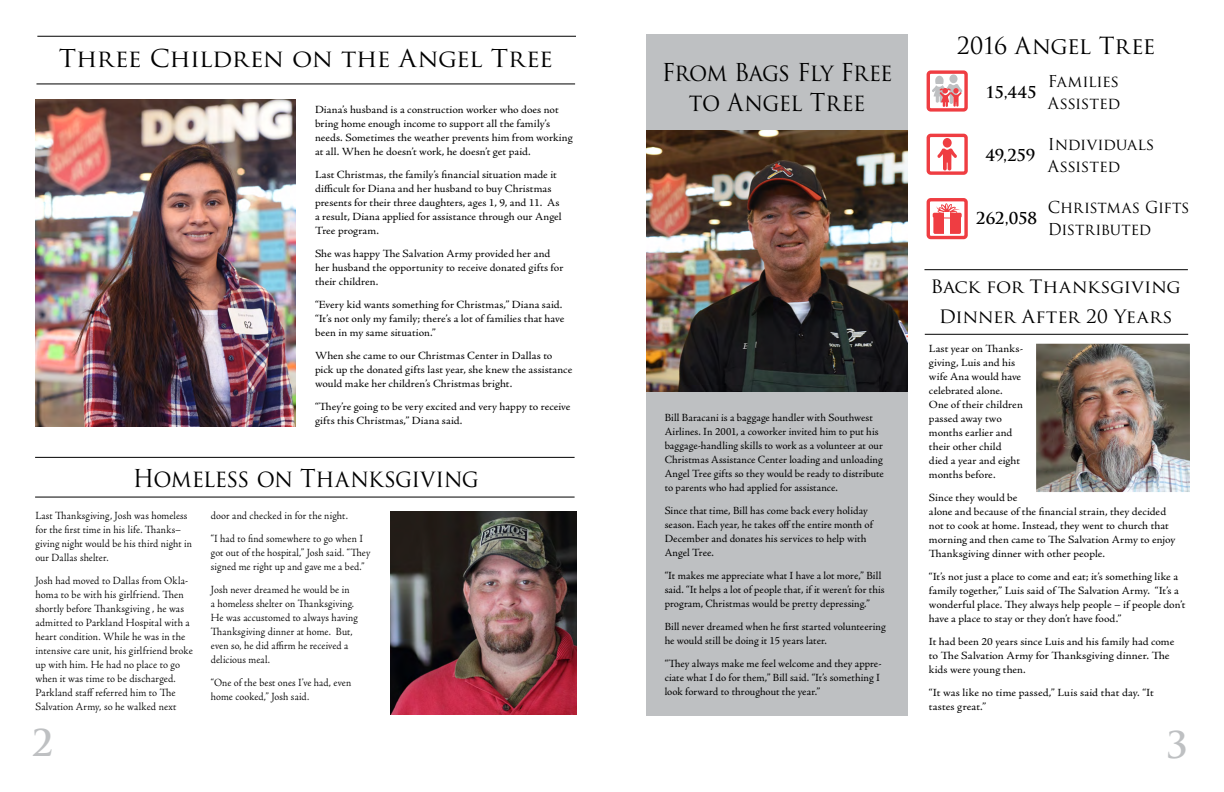
<style>
.page{position:relative;width:1224px;height:792px;background:#fff}
.page>*{position:absolute;margin:0;border:0;box-sizing:border-box;transform-origin:0 0}
.t1{font:700 36px "Trajan Pro";color:#bec0c2}
.t2{font:24px/30px "Trajan Pro";letter-spacing:-.025em;color:#000;text-align:center;scale:.94 1}
.t3{font:24px "Trajan Pro";letter-spacing:-.025em;color:#000;scale:1.05 1}
.t4{font:23px "Trajan Pro";letter-spacing:-.025em;color:#000}
.t5{font:18px/30px "Trajan Pro";letter-spacing:-.015em;color:#000;text-align:center;scale:1.05 1}
.t6{font:16px/22px "Trajan Pro";letter-spacing:-.015em;color:#000}
.t7{font:700 16px "Trajan Pro";letter-spacing:-.015em;color:#000}
.t8{font:11px/14px "Adobe Jenson Pro";letter-spacing:.005em;color:#000;scale:1.05 1}
.t9{font:11px/14px "Adobe Jenson Pro";letter-spacing:.005em;color:#000}
.t10{font:300 11px/14px "Adobe Jenson Pro";letter-spacing:.01em;color:#000;scale:.94 1}
.t11{font:300 11px/14px "Adobe Jenson Pro";letter-spacing:.01em;color:#000;scale:.95 1}
.t12{font:11px/14px "Adobe Jenson Pro";letter-spacing:.005em;color:#000;scale:1.06 1}
</style>
<div class="page">
<img style="left:1036px;top:344px;width:154px;height:148px">
<hr style="left:924px;top:269px;width:264px;height:1px;background:#000">
<hr style="left:925px;top:334px;width:263px;height:1px;background:#000">
<div style="left:647px;top:35px;width:261px;height:681px;background:#bec0c2"></div>
<img style="left:647px;top:130px;width:261px;height:262px">
<hr style="left:37px;top:36px;width:539px;height:1px;background:#000">
<hr style="left:36px;top:84px;width:539px;height:1px;background:#000">
<img style="left:35px;top:100px;width:261px;height:326px">
<hr style="left:35px;top:457px;width:540px;height:1px;background:#000">
<hr style="left:35px;top:497px;width:540px;height:1px;background:#000">
<img style="left:390px;top:511px;width:186px;height:203px">
<div style="left:927px;top:198px;width:41px;height:41px;border:3px solid #ef3d42;border-radius:3px"></div>
<svg style="left:933px;top:203px;width:29px;height:31px"></svg>
<div style="left:927px;top:70px;width:41px;height:42px;border:3px solid #ef3d42;border-radius:3px"></div>
<svg style="left:932px;top:76px;width:31px;height:31px"></svg>
<div style="left:927px;top:134px;width:41px;height:41px;border:3px solid #ef3d42;border-radius:3px"></div>
<div style="left:943px;top:138px;width:9px;height:10px;background:#ef3d42;border-radius:50%"></div>
<svg style="left:937px;top:148px;width:20px;height:22px"></svg>
<h2 class="t3" style="left:59px;top:43px;width:472px">Three Children on the Angel Tree</h2>
<p class="t8" style="left:315px;top:102px;width:247px">Diana’s husband is a construction worker who does not bring home enough income to support all the family’s needs. Sometimes the weather prevents him from working at all. When he doesn’t work, he doesn’t get paid.</p>
<p class="t8" style="left:315px;top:167px;width:236px">Last Christmas, the family’s financial situation made it difficult for Diana and her husband to buy Christmas presents for their three daughters, ages 1, 9, and 11. As a result, Diana applied for assistance through our Angel Tree program.</p>
<p class="t8" style="left:315px;top:246px;width:238px">She was happy The Salvation Army provided her and her husband the opportunity to receive donated gifts for their children.</p>
<p class="t8" style="left:315px;top:297px;width:239px">“Every kid wants something for Christmas,” Diana said. “It’s not only my family; there’s a lot of families that have been in my same situation.”</p>
<p class="t8" style="left:315px;top:348px;width:247px">When she came to our Christmas Center in Dallas to pick up the donated gifts last year, she knew the assistance would make her children’s Christmas bright.</p>
<p class="t8" style="left:315px;top:399px;width:245px">“They’re going to be very excited and very happy to receive gifts this Christmas,” Diana said.</p>
<h2 class="t2" style="left:133px;top:463px;width:370px">Homeless on Thanksgiving</h2>
<p class="t10" style="left:35px;top:509px;width:168px">Last Thanksgiving, Josh was homeless for the first time in his life. Thanks– giving night would be his third night in our Dallas shelter.</p>
<p class="t11" style="left:35px;top:574px;width:167px">Josh had moved to Dallas from Okla&shy;homa to be with his girlfriend. Then shortly before Thanksgiving , he was admitted to Parkland Hospital with a heart condition. While he was in the intensive care unit, his girlfriend broke up with him. He had no place to go when it was time to be discharged.<br>Parkland staff referred him to The Salvation Army, so he walked next</p>
<p class="t11" style="left:211px;top:504px;width:162px;line-height:23px">door and checked in for the night.<br>“I had to find somewhere to go when I</p>
<p class="t10" style="left:211px;top:546px;width:171px">got out of the hospital,” Josh said. “They signed me right up and gave me a bed.”</p>
<p class="t10" style="left:211px;top:583px;width:158px">Josh never dreamed he would be in<br>a homeless shelter on Thanksgiving.<br>He was accustomed to always having<br>Thanksgiving dinner at home. But, even so, he did affirm he received a delicious meal.</p>
<p class="t10" style="left:211px;top:676px;width:151px">“One of the best ones I’ve had, even home cooked,” Josh said.</p>
<h2 class="t2" style="left:662px;top:57px;width:247px">From Bags Fly Free to Angel Tree</h2>
<p class="t9" style="left:665px;top:411px;width:221px">Bill Baracani is a baggage handler with Southwest Airlines. In 2001, a coworker invited him to put his baggage-handling skills to work as a volunteer at our Christmas Assistance Center loading and unloading Angel Tree gifts so they would be ready to distribute to parents who had applied for assistance.</p>
<p class="t9" style="left:665px;top:504px;width:210px">Since that time, Bill has come back every holiday season. Each year, he takes off the entire month of December and donates his services to help with Angel Tree.</p>
<p class="t9" style="left:665px;top:569px;width:222px">“It makes me appreciate what I have a lot more,” Bill said. “It helps a lot of people that, if it weren’t for this program, Christmas would be pretty depressing.”</p>
<p class="t9" style="left:665px;top:620px;width:223px">Bill never dreamed when he first started volunteering he would still be doing it 15 years later.</p>
<p class="t9" style="left:665px;top:657px;width:218px">“They always make me feel welcome and they appre&shy;ciate what I do for them,” Bill said. “It’s something I look forward to throughout the year.”</p>
<h3 class="t4" style="left:957px;top:31px;width:200px">2016 Angel Tree</h3>
<h3 class="t7" style="left:986px;top:82px;width:53px">15,445</h3>
<h3 class="t7" style="left:986px;top:145px;width:51px">49,259</h3>
<h3 class="t7" style="left:976px;top:208px;width:63px">262,058</h3>
<h3 class="t6" style="left:1048px;top:70px;width:74px">Families<br>Assisted</h3>
<h3 class="t6" style="left:1048px;top:133px;width:108px">Individuals<br>Assisted</h3>
<h3 class="t6" style="left:1048px;top:196px;width:143px">Christmas Gifts<br>Distributed</h3>
<h3 class="t5" style="left:931px;top:272px;width:240px">Back for Thanksgiving<br>Dinner After 20 Years</h3>
<p class="t8" style="left:929px;top:341px;width:91px">Last year on Thanks&shy;giving, Luis and his wife Ana would have celebrated alone.<br>One of their children passed away two months earlier and their other child died a year and eight months before.</p>
<p class="t8" style="left:929px;top:490px;width:236px">Since they would be<br>alone and because of the financial strain, they decided not to cook at home. Instead, they went to church that morning and then came to The Salvation Army to enjoy Thanksgiving dinner with other people.</p>
<p class="t8" style="left:929px;top:569px;width:246px">“It’s not just a place to come and eat; it’s something like a family together,” Luis said of The Salvation Army. “It’s a wonderful place. They always help people – if people don’t have a place to stay or they don’t have food.”</p>
<p class="t8" style="left:929px;top:634px;width:235px">It had been 20 years since Luis and his family had come to The Salvation Army for Thanksgiving dinner. The kids were young then.</p>
<p class="t12" style="left:929px;top:685px;width:214px">“It was like no time passed,” Luis said that day. “It tastes great.”</p>
<h1 class="t1" style="left:32px;top:720px;width:23px">2</h1>
<h1 class="t1" style="left:1166px;top:722px;width:23px">3</h1>
</div>
